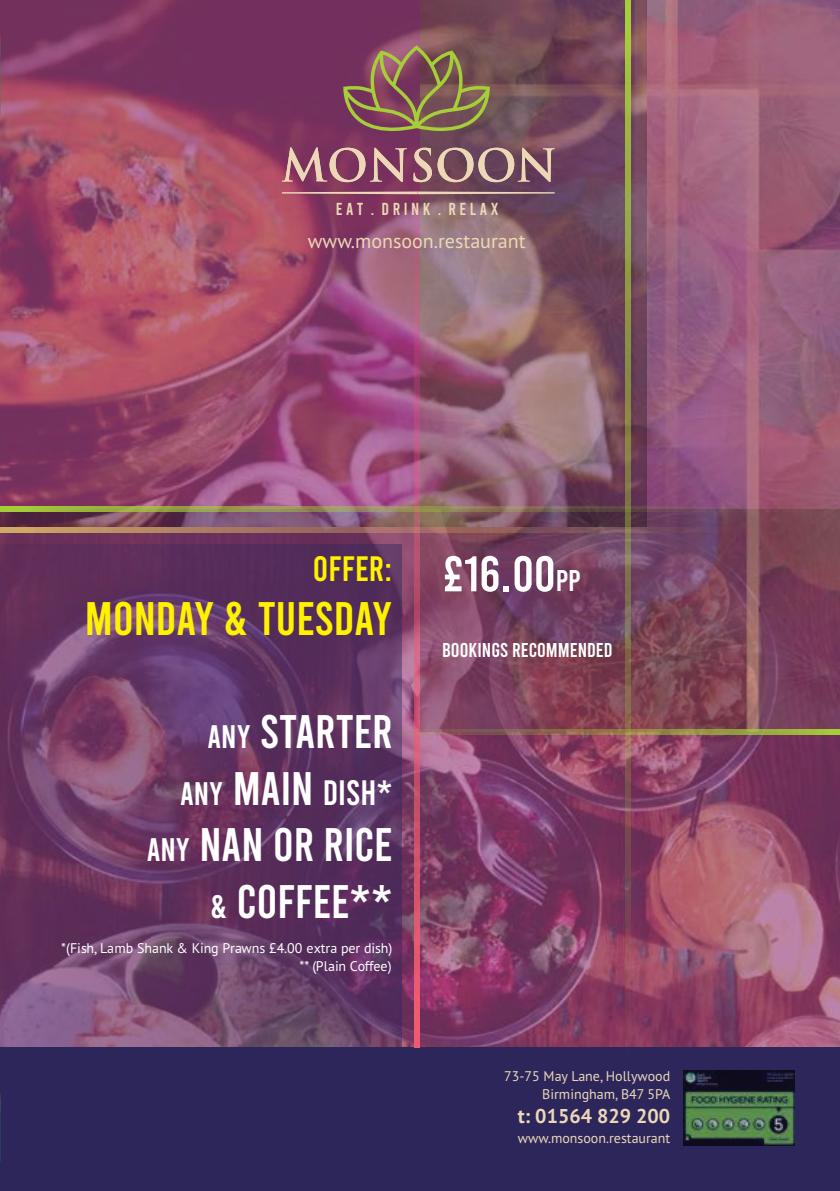
<style>
.page{position:relative;width:840px;height:1191px;background:#fff}
.page>*{position:absolute;margin:0;border:0;box-sizing:border-box;transform-origin:0 0}
.t1{font:50px "Bebas";color:#fff}
.t2{font:47px/56.4px "Bebas";color:#fff;text-align:right}
.t3{font:47px "Bebas";color:#fff200}
.t4{font:35.2px "Bebas";color:#fff}
.t5{font:35.2px "Bebas";color:#fff200}
.t6{font:20px "PT Sans";color:#ecd8b6}
.t7{font:20px "Bebas";color:#fff}
.t8{font:700 20px "PT Sans";color:#ecd8b6}
.t9{font:17.4px "Bebas";color:#ecd8b6}
.t10{font:14px/18.2px "PT Sans";color:#ecd8b6;text-align:right}
.t11{font:14px/18.2px "PT Sans";color:#fff;text-align:right}
.s1{font-size:32.6px}
.s2{font-size:47px}
.s3{font-size:30px}
</style>
<div class="page">
<img style="left:0;top:526px;width:839px;height:521px">
<svg style="left:0;top:544px;width:401px;height:503px;background:#663965"></svg>
<div style="left:0;top:1047px;width:839px;height:144px;background:#2c265b"></div>
<img style="left:420px;top:0;width:419px;height:729px">
<img style="left:0;top:0;width:646px;height:526px">
<svg style="left:625px;top:0;width:5px;height:1047px;background:#8c7d4b"></svg>
<svg style="left:414px;top:0;width:6px;height:1047px;background:#bd5575"></svg>
<svg style="left:0;top:527px;width:839px;height:5px;background:#986a5f"></svg>
<svg style="left:0;top:506px;width:839px;height:5px;background:#908057"></svg>
<svg style="left:300px;top:729px;width:539px;height:5px;background:#8c7553"></svg>
<svg style="left:282px;top:147px;width:272px;height:35px;background:#9a6d78"></svg>
<svg style="left:343px;top:45px;width:146px;height:86px;background:#846353"></svg>
<svg style="left:282px;top:191px;width:272px;height:3px"></svg>
<img style="left:683px;top:1070px;width:111px;height:75px">
<p class="t9" style="left:335px;top:200px;width:164px">E A T . D R I N K . R E L A X</p>
<h3 class="t6" style="left:308px;top:228px;width:219px">www.monsoon.restaurant</h3>
<h3 class="t5" style="left:313px;top:551px;width:81px">OFFER:</h3>
<h2 class="t3" style="left:85px;top:595px;width:309px">MONDAY &amp; TUESDAY</h2>
<h2 class="t2" style="left:207px;top:703px;width:186px"><span class="s1">ANY</span> STARTER</h2>
<h3 class="t4" style="left:180px;top:774px;width:214px"><span class="s1">ANY</span> <span class="s2">MAIN</span> DISH*</h3>
<h2 class="t2" style="left:147px;top:816px;width:247px"><span class="s1">ANY</span> NAN OR RICE <span class="s1">&amp;</span> COFFEE**</h2>
<p class="t11" style="left:61px;top:938px;width:332px">*(Fish, Lamb Shank &amp; King Prawns £4.00 extra per dish) ** (Plain Coffee)</p>
<h1 class="t1" style="left:442px;top:549px;width:140px">£16.00<span class="s3">PP</span></h1>
<h3 class="t7" style="left:442px;top:640px;width:172px">BOOKINGS RECOMMENDED</h3>
<p class="t10" style="left:504px;top:1066px;width:167px">73-75 May Lane, Hollywood<br>Birmingham, B47 5PA</p>
<h3 class="t8" style="left:517px;top:1102px;width:154px">t: 01564 829 200</h3>
<p class="t10" style="left:517px;top:1128px;width:154px">www.monsoon.restaurant</p>
</div>
